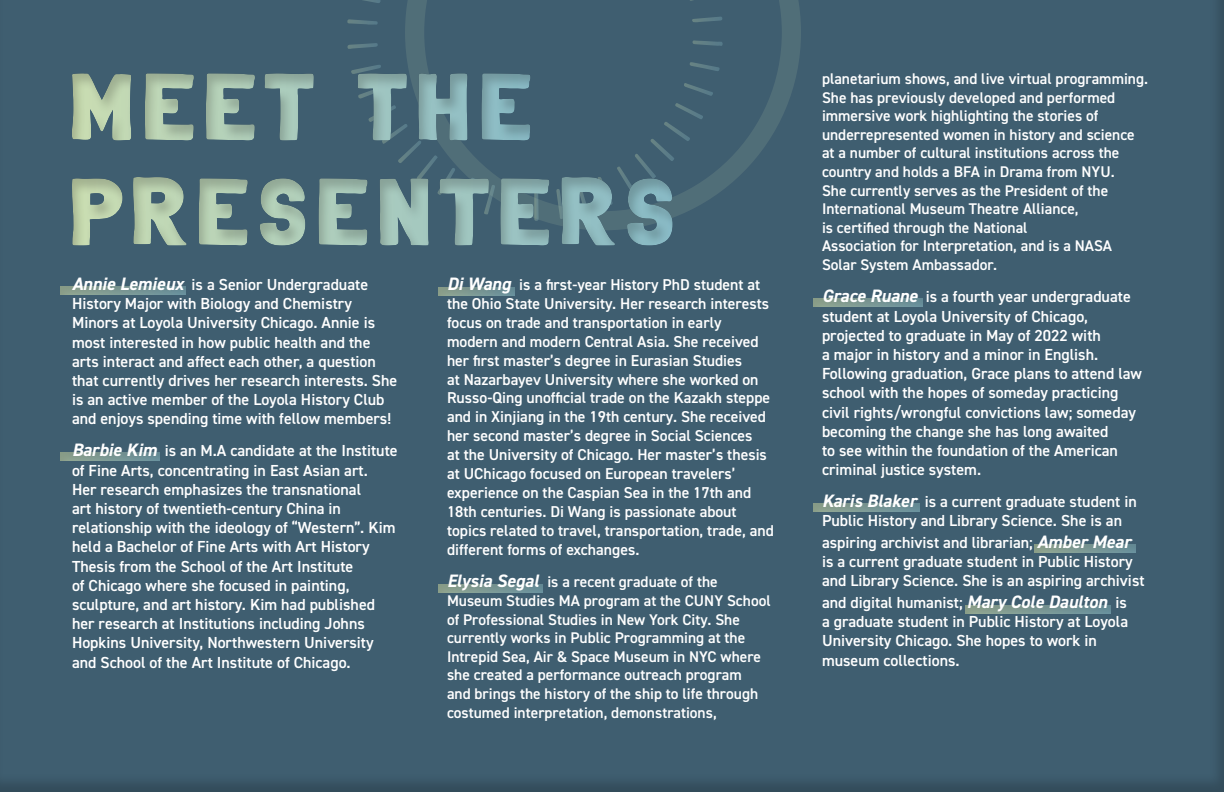
<style>
.page{position:relative;width:1224px;height:792px;background:#3f5e70}
.page>*{position:absolute;margin:0;border:0;box-sizing:border-box;transform-origin:0 0}
.t1{font:600 16px/19.2px "DIN2014";color:#fff}
.t2{font:600 15.8px/18.9px "DIN2014";color:#fff}
.t3{font:600 15.5px/18.6px "DIN2014";color:#fff}
.s1{font-weight:700;font-style:italic;font-size:18px}
</style>
<div class="page">
<svg style="left:405px;top:0;width:396px;height:217px"></svg>
<svg style="left:692px;top:40px;width:31px;height:7px"></svg>
<svg style="left:692px;top:17px;width:30px;height:5px"></svg>
<svg style="left:347px;top:19px;width:31px;height:6px"></svg>
<svg style="left:689px;top:61px;width:31px;height:10px"></svg>
<svg style="left:347px;top:43px;width:31px;height:6px"></svg>
<svg style="left:363px;top:0;width:18px;height:3px"></svg>
<svg style="left:597px;top:103px;width:106px;height:103px"></svg>
<svg style="left:351px;top:65px;width:30px;height:7px"></svg>
<svg style="left:689px;top:0;width:30px;height:1px"></svg>
<svg style="left:684px;top:82px;width:29px;height:14px"></svg>
<svg style="left:382px;top:141px;width:93px;height:34px"></svg>
<div style="left:60px;top:285px;width:126px;height:10px;background:#231f20;opacity:.22"></div>
<div style="left:60px;top:451px;width:101px;height:10px;background:#231f20;opacity:.22"></div>
<div style="left:438px;top:286px;width:77px;height:10px;background:#231f20;opacity:.22"></div>
<div style="left:438px;top:583px;width:106px;height:10px;background:#231f20;opacity:.22"></div>
<div style="left:813px;top:297px;width:111px;height:10px;background:#231f20;opacity:.22"></div>
<div style="left:813px;top:502px;width:108px;height:10px;background:#231f20;opacity:.22"></div>
<div style="left:1034px;top:543px;width:102px;height:10px;background:#231f20;opacity:.22"></div>
<div style="left:965px;top:604px;width:146px;height:10px;background:#231f20;opacity:.22"></div>
<div style="left:71px;top:175px;width:602px;height:71px;background:#231f20;opacity:.22"></div>
<div style="left:70px;top:72px;width:461px;height:69px;background:#231f20;opacity:.22"></div>
<p class="t1" style="left:72px;top:275px;width:327px"><span class="s1">Annie Lemieux</span> is a Senior Undergraduate History Major with Biology and Chemistry Minors at Loyola University Chicago. Annie is most interested in how public health and the arts interact and affect each other, a question that currently drives her research interests. She is an active member of the Loyola History Club and enjoys spending time with fellow members!</p>
<p class="t1" style="left:72px;top:441px;width:327px"><span class="s1">Barbie Kim</span> is an M.A candidate at the Institute of Fine Arts, concentrating in East Asian art.<br>Her research emphasizes the transnational<br>art history of twentieth-century China in relationship with the ideology of “Western”. Kim held a Bachelor of Fine Arts with Art History Thesis from the School of the Art Institute<br>of Chicago where she focused in painting, sculpture, and art history. Kim had published her research at Institutions including Johns Hopkins University, Northwestern University and School of the Art Institute of Chicago.</p>
<p class="t2" style="left:447px;top:275px;width:328px"><span class="s1">Di Wang</span> is a first-year History PhD student at the Ohio State University. Her research interests focus on trade and transportation in early modern and modern Central Asia. She received her first master’s degree in Eurasian Studies<br>at Nazarbayev University where she worked on Russo-Qing unofficial trade on the Kazakh steppe and in Xinjiang in the 19th century. She received her second master’s degree in Social Sciences<br>at the University of Chicago. Her master’s thesis at UChicago focused on European travelers’ experience on the Caspian Sea in the 17th and 18th centuries. Di Wang is passionate about topics related to travel, transportation, trade, and different forms of exchanges.</p>
<p class="t3" style="left:447px;top:572px;width:325px"><span class="s1">Elysia Segal</span> is a recent graduate of the Museum Studies MA program at the CUNY School of Professional Studies in New York City. She currently works in Public Programming at the Intrepid Sea, Air &amp; Space Museum in NYC where she created a performance outreach program<br>and brings the history of the ship to life through costumed interpretation, demonstrations,</p>
<p class="t3" style="left:822px;top:69px;width:328px">planetarium shows, and live virtual programming.<br>She has previously developed and performed immersive work highlighting the stories of underrepresented women in history and science at a number of cultural institutions across the country and holds a BFA in Drama from NYU.<br>She currently serves as the President of the International Museum Theatre Alliance,<br>is certified through the National<br>Association for Interpretation, and is a NASA Solar System Ambassador.</p>
<p class="t1" style="left:822px;top:287px;width:322px"><span class="s1">Grace Ruane</span> is a fourth year undergraduate student at Loyola University of Chicago, projected to graduate in May of 2022 with<br>a major in history and a minor in English.<br>Following graduation, Grace plans to attend law school with the hopes of someday practicing civil rights/wrongful convictions law; someday becoming the change she has long awaited<br>to see within the foundation of the American criminal justice system.</p>
<p class="t1" style="left:822px;top:492px;width:316px"><span class="s1">Karis Blaker</span> is a current graduate student in<br>Public History and Library Science. She is an</p>
<p class="t1" style="left:822px;top:533px;width:324px">aspiring archivist and librarian; <span class="s1">Amber Mear </span>is a current graduate student in Public History and Library Science. She is an aspiring archivist</p>
<p class="t1" style="left:822px;top:593px;width:308px">and digital humanist; <span class="s1">Mary Cole Daulton</span> is a graduate student in Public History at Loyola University Chicago. She hopes to work in museum collections.</p>
</div>
